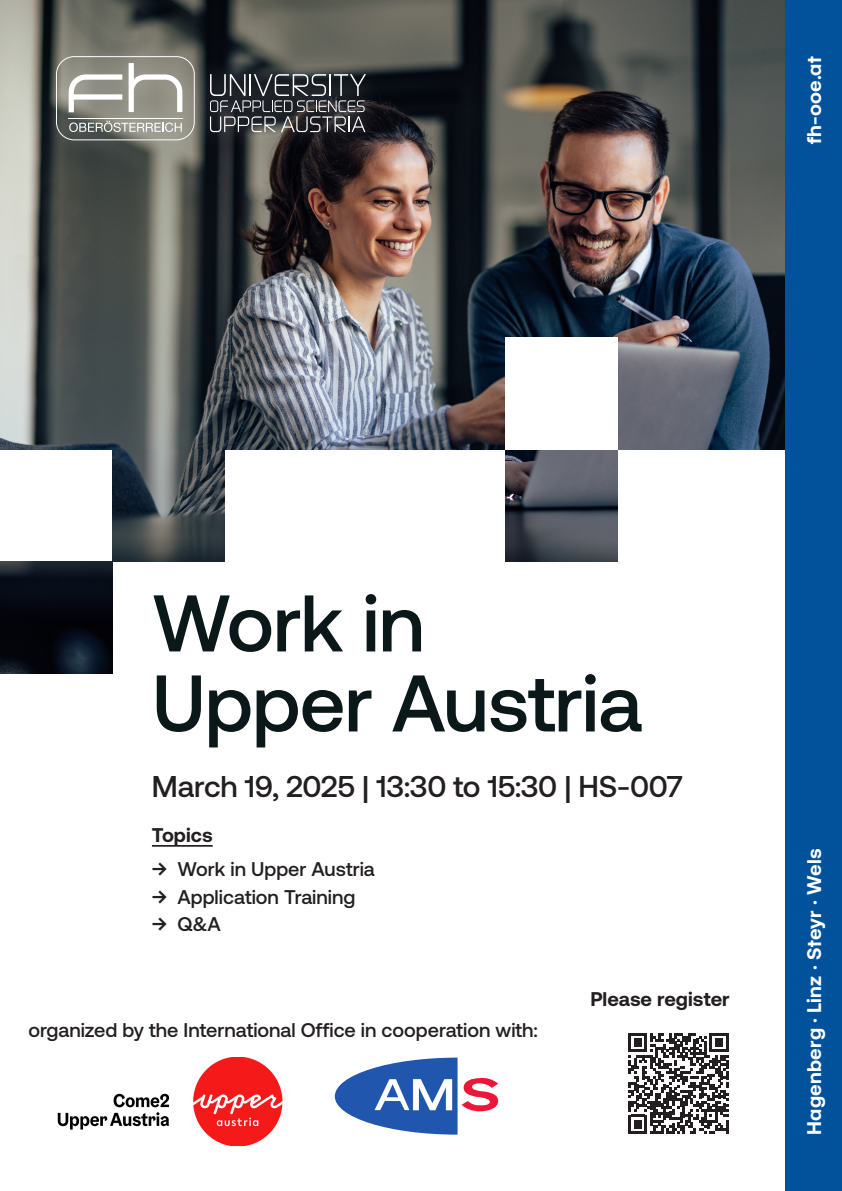
<style>
.page{position:relative;width:842px;height:1191px;background:#fff}
.page>*{position:absolute;margin:0;border:0;box-sizing:border-box;transform-origin:0 0}
.t1{font:500 80px/80px "Aeonik";letter-spacing:-.01em;color:#0a181a}
.t2{font:500 30px "Aeonik";letter-spacing:-.015em;color:#231f20}
.t3{font:500 19.8px "Aeonik";color:#231f20}
.t4{font:700 19.8px "Aeonik";letter-spacing:.015em;color:#fff}
.t5{font:700 19.8px "Aeonik";color:#231f20}
</style>
<div class="page">
<img style="left:0;top:0;width:786px;height:449px">
<img style="left:112px;top:449px;width:113px;height:112px">
<div style="left:786px;top:0;width:56px;height:1190px;background:#01519b"></div>
<img style="left:505px;top:450px;width:112px;height:111px">
<div style="left:505px;top:337px;width:112px;height:112px;background:#fff"></div>
<img style="left:0;top:561px;width:112px;height:113px">
<div style="left:33px;top:33px;width:352px;height:130px;background:#fff;opacity:.5"></div>
<svg style="left:210px;top:74px;width:156px;height:58px"></svg>
<svg style="left:56px;top:56px;width:139px;height:84px"></svg>
<hr style="left:69px;top:118px;width:114px;height:1px;background:#fff">
<hr style="left:152px;top:845px;width:61px;height:1px;background:#231f20">
<svg style="left:335px;top:1057px;width:163px;height:77px"></svg>
<hr style="left:374px;top:1078px;width:80px;height:1px;background:#2056ae">
<hr style="left:374px;top:1110px;width:79px;height:1px;background:#2056ae">
<hr style="left:453px;top:1074px;width:1px;height:42px;background:#2056ae">
<hr style="left:412px;top:1075px;width:1px;height:42px;background:#2056ae">
<img style="left:57px;top:1057px;width:226px;height:88px">
<svg style="left:628px;top:1033px;width:100px;height:100px"></svg>
<p class="t4" style="left:803px;top:144px;width:90px;rotate:-90deg">fh-ooe.at</p>
<p class="t1" style="left:152px;top:583px;width:492px">Work in<br>Upper Austria</p>
<p class="t2" style="left:152px;top:769px;width:532px">March 19, 2025 | 13:30 to 15:30 | HS-007</p>
<p class="t5" style="left:152px;top:823px;width:62px">Topics</p>
<p class="t3" style="left:152px;top:858px;width:224px">→ Work in Upper Austria</p>
<p class="t3" style="left:152px;top:885px;width:205px">→ Application Training</p>
<p class="t3" style="left:152px;top:913px;width:71px">→ Q&amp;A</p>
<p class="t3" style="left:28px;top:1019px;width:511px">organized by the International Office in cooperation with:</p>
<p class="t5" style="left:590px;top:988px;width:141px">Please register</p>
<p class="t4" style="left:803px;top:1135px;width:288px;rotate:-90deg">Hagenberg · Linz · Steyr · Wels</p>
</div>
